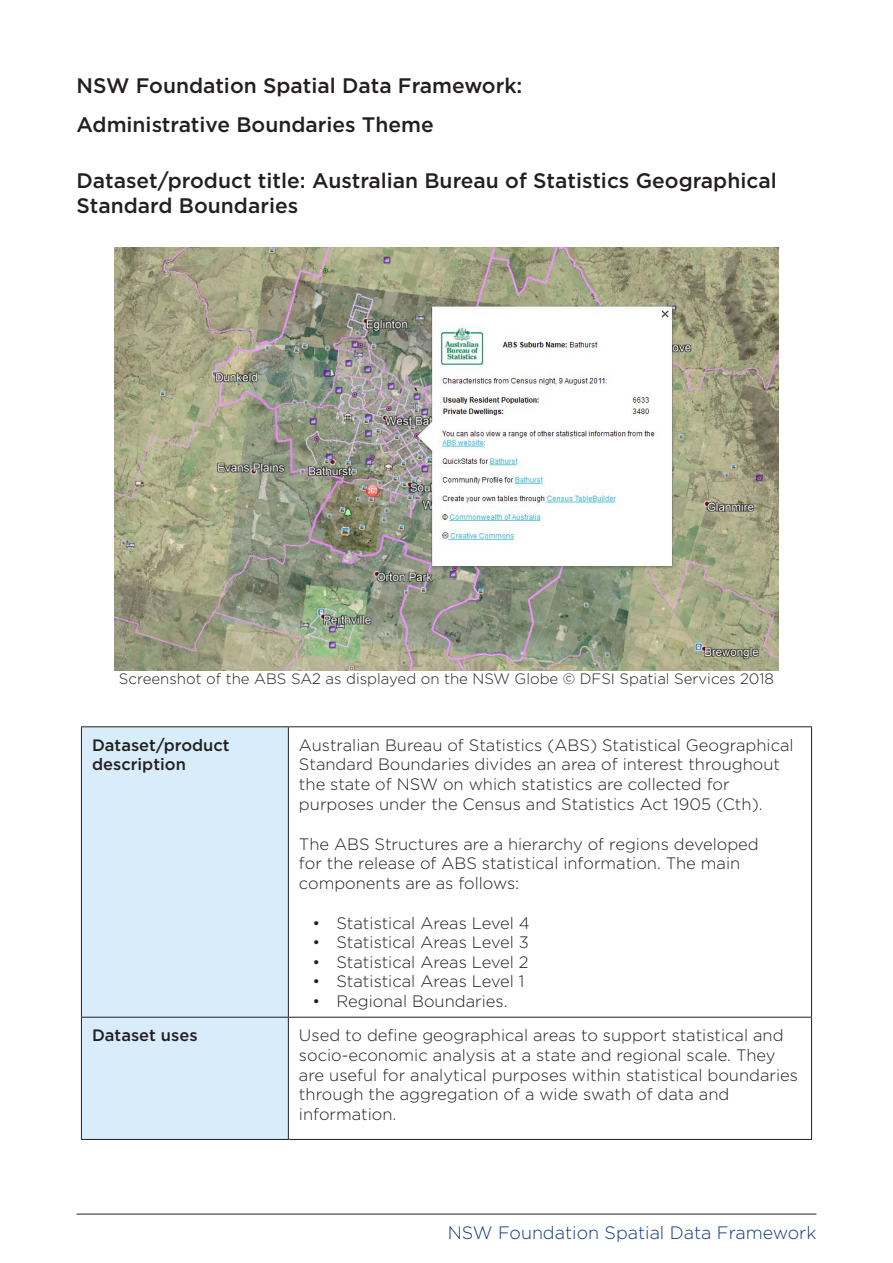
<style>
.page{position:relative;width:893px;height:1263px;background:#fff}
.page>*{position:absolute;margin:0;border:0;box-sizing:border-box;transform-origin:0 0}
.Sub_heading_2{font:500 21px/25.2px "Gotham";color:#231f20}
.Theme_Heading{font:500 21px "Gotham";color:#231f20}
.t1{font:300 18px "Gotham";color:#113880}
.Basic{font:300 16.5px/19.8px "Gotham";color:#231f20}
.Basic-2{font:500 16.5px/19.8px "Gotham";color:#231f20}
.Tag_line_Caption{font:300 15px "Gotham";color:#231f20}
</style>
<div class="page">
<hr style="left:77px;top:1214px;width:739px;height:1px;background:#231f20">
<div style="left:82px;top:727px;width:206px;height:412px;background:#d8ecf9"></div>
<hr style="left:81px;top:726px;width:207px;height:1px;background:#231f20">
<hr style="left:81px;top:727px;width:1px;height:290px;background:#231f20">
<hr style="left:288px;top:726px;width:524px;height:1px;background:#231f20">
<hr style="left:288px;top:727px;width:1px;height:290px;background:#231f20">
<hr style="left:811px;top:727px;width:1px;height:290px;background:#231f20">
<hr style="left:81px;top:1017px;width:207px;height:1px;background:#231f20">
<hr style="left:81px;top:1017px;width:1px;height:122px;background:#231f20">
<hr style="left:288px;top:1017px;width:524px;height:1px;background:#231f20">
<hr style="left:288px;top:1017px;width:1px;height:122px;background:#231f20">
<hr style="left:811px;top:1017px;width:1px;height:122px;background:#231f20">
<hr style="left:81px;top:1139px;width:207px;height:1px;background:#231f20">
<hr style="left:288px;top:1139px;width:524px;height:1px;background:#231f20">
<img style="left:115px;top:248px;width:663px;height:423px">
<p class="Sub_heading_2" style="left:77px;top:73px;width:447px">NSW Foundation Spatial Data Framework:</p>
<p class="Theme_Heading" style="left:77px;top:111px;width:359px">Administrative Boundaries Theme</p>
<p class="Sub_heading_2" style="left:77px;top:167px;width:702px">Dataset/product title: Australian Bureau of Statistics Geographical<br>Standard Boundaries</p>
<p class="Tag_line_Caption" style="left:119px;top:670px;width:656px">Screenshot of the ABS SA2 as displayed on the NSW Globe © DFSI Spatial Services 2018</p>
<p class="Basic-2" style="left:92px;top:735px;width:139px">Dataset/product description</p>
<p class="Basic" style="left:299px;top:734px;width:496px">Australian Bureau of Statistics (ABS) Statistical Geographical Standard Boundaries divides an area of interest throughout the state of NSW on which statistics are collected for purposes under the Census and Statistics Act 1905 (Cth).</p>
<p class="Basic" style="left:299px;top:833px;width:461px">The ABS Structures are a hierarchy of regions developed for the release of ABS statistical information. The main components are as follows:</p>
<p class="Basic" style="left:312px;top:912px;width:219px">• Statistical Areas Level 4</p>
<p class="Basic" style="left:312px;top:932px;width:218px">• Statistical Areas Level 3</p>
<p class="Basic" style="left:312px;top:951px;width:218px">• Statistical Areas Level 2</p>
<p class="Basic" style="left:312px;top:971px;width:213px">• Statistical Areas Level 1</p>
<p class="Basic" style="left:312px;top:990px;width:197px">• Regional Boundaries.</p>
<p class="Basic-2" style="left:92px;top:1025px;width:107px">Dataset uses</p>
<p class="Basic" style="left:299px;top:1025px;width:501px">Used to define geographical areas to support statistical and socio-economic analysis at a state and regional scale. They are useful for analytical purposes within statistical boundaries through the aggregation of a wide swath of data and information.</p>
<p class="t1" style="left:448px;top:1221px;width:370px">NSW Foundation Spatial Data Framework</p>
</div>
